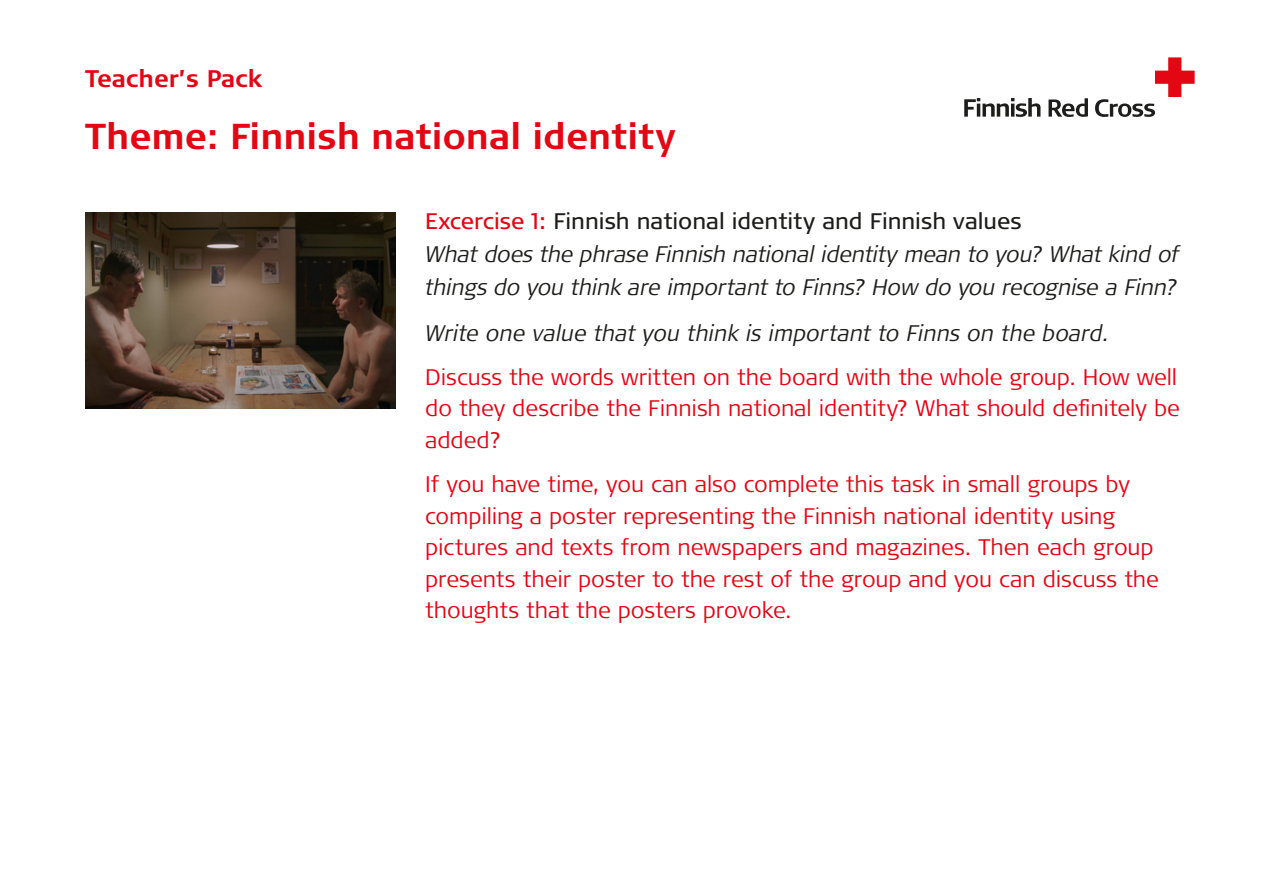
<style>
.page{position:relative;width:1263px;height:893px;background:#fff}
.page>*{position:absolute;margin:0;border:0;box-sizing:border-box;transform-origin:0 0}
.t1{font:700 36px "Signa OT";color:#e30613}
.t2{font:700 24px "Signa OT";color:#e30613}
.t3{font:300 22.5px/31.5px "Signa OT";letter-spacing:-.005em;color:#e30613}
.t4{font:italic 300 22.5px/33px "Signa OT";letter-spacing:-.015em;color:#1d1d1b}
.s1{font-weight:400;font-style:normal;color:#e30613}
.s2{font-weight:400;font-style:normal}
</style>
<div class="page">
<svg style="left:1048px;top:98px;width:40px;height:19px"></svg>
<svg style="left:1095px;top:57px;width:99px;height:60px"></svg>
<svg style="left:964px;top:98px;width:76px;height:19px"></svg>
<img style="left:85px;top:213px;width:310px;height:195px">
<p class="t2" style="left:85px;top:65px;width:179px">Teacher’s Pack</p>
<h1 class="t1" style="left:85px;top:115px;width:592px">Theme: Finnish national identity</h1>
<p class="t4" style="left:425px;top:204px;width:755px"><span class="s1">Excercise 1:</span> <span class="s2">Finnish national identity and Finnish values<br></span>What does the phrase Finnish national identity mean to you? What kind of things do you think are important to Finns? How do you recognise a Finn?</p>
<p class="t4" style="left:425px;top:316px;width:683px">Write one value that you think is important to Finns on the board.</p>
<p class="t3" style="left:425px;top:361px;width:756px">Discuss the words written on the board with the whole group. How well do they describe the Finnish national identity? What should definitely be added?</p>
<p class="t3" style="left:425px;top:468px;width:735px">If you have time, you can also complete this task in small groups by compiling a poster representing the Finnish national identity using pictures and texts from newspapers and magazines. Then each group presents their poster to the rest of the group and you can discuss the thoughts that the posters provoke.</p>
</div>
